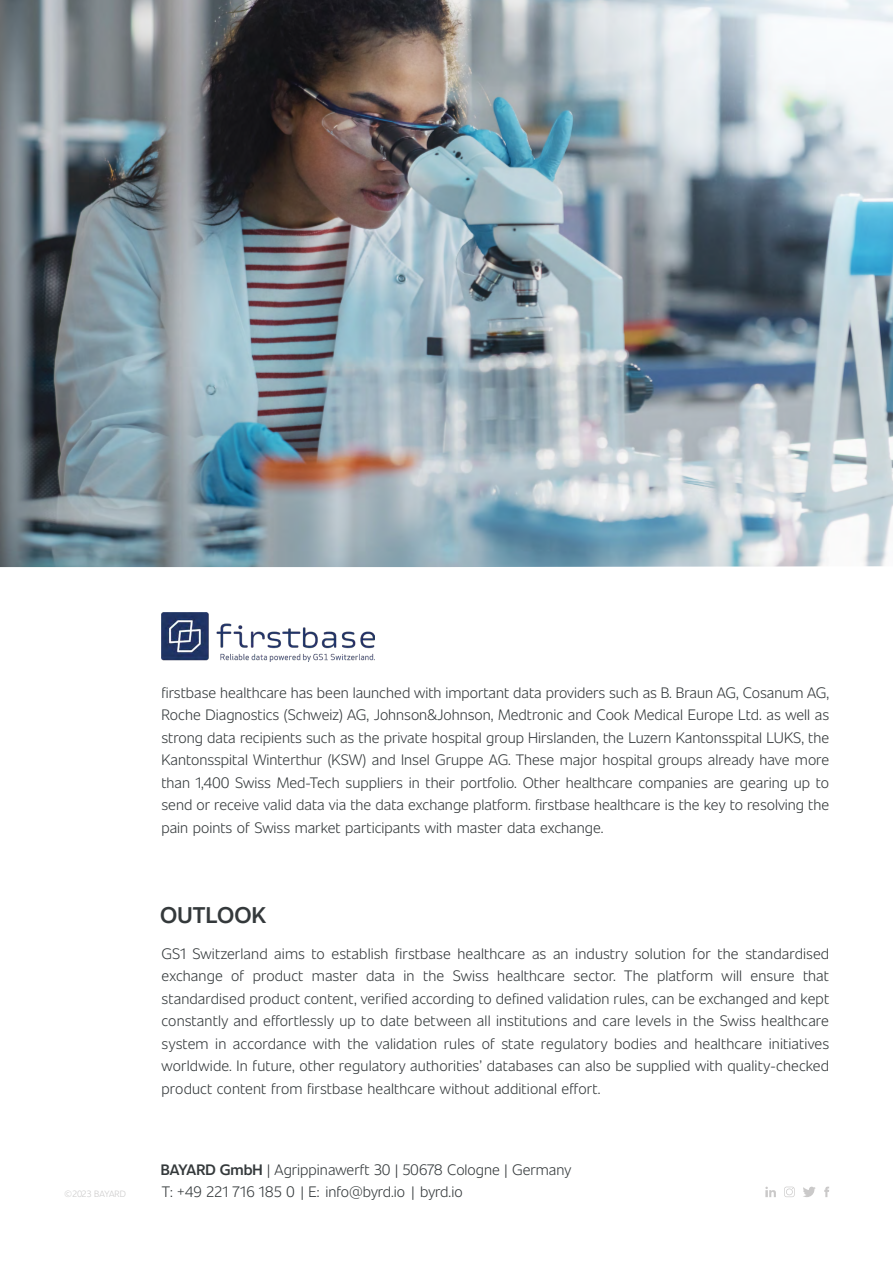
<style>
.page{position:relative;width:893px;height:1263px;background:#fff}
.page>*{position:absolute;margin:0;border:0;box-sizing:border-box;transform-origin:0 0}
.t1{font:600 22.5px "Unitext";letter-spacing:.01em;color:#34393b}
.t2{font:300 15px/22.5px "Unitext";color:#34393b;text-align:justify}
.t3{font:300 9px "Unitext";color:#cac9c9}
.s1{font-weight:600}
</style>
<div class="page">
<img style="left:0;top:0;width:893px;height:567px">
<img style="left:161px;top:612px;width:213px;height:49px">
<svg style="left:824px;top:1187px;width:5px;height:10px"></svg>
<svg style="left:784px;top:1187px;width:11px;height:10px"></svg>
<svg style="left:803px;top:1187px;width:13px;height:10px"></svg>
<svg style="left:765px;top:1187px;width:11px;height:10px"></svg>
<p class="t2" style="left:161px;top:680px;width:669px">firstbase healthcare has been launched with important data providers such as B. Braun AG, Cosanum AG, Roche Diagnostics (Schweiz) AG, Johnson&amp;Johnson, Medtronic and Cook Medical Europe Ltd. as well as strong data recipients such as the private hospital group Hirslanden, the Luzern Kantonsspital LUKS, the Kantonsspital Winterthur (KSW) and Insel Gruppe AG. These major hospital groups already have more than 1,400 Swiss Med-Tech suppliers in their portfolio. Other healthcare companies are gearing up to send or receive valid data via the data exchange platform. firstbase healthcare is the key to resolving the pain points of Swiss market participants with master data exchange.</p>
<h1 class="t1" style="left:160px;top:898px;width:107px">OUTLOOK</h1>
<p class="t2" style="left:162px;top:941px;width:669px">GS1 Switzerland aims to establish firstbase healthcare as an industry solution for the standardised exchange of product master data in the Swiss healthcare sector. The platform will ensure that standardised product content, verified according to defined validation rules, can be exchanged and kept constantly and effortlessly up to date between all institutions and care levels in the Swiss healthcare system in accordance with the validation rules of state regulatory bodies and healthcare initiatives worldwide. In future, other regulatory authorities’ databases can also be supplied with quality-checked product content from firstbase healthcare without additional effort.</p>
<p class="t2" style="left:161px;top:1157px;width:412px"><span class="s1">BAYARD GmbH</span> | Agrippinawerft 30 | 50678 Cologne | Germany</p>
<p class="t3" style="left:65px;top:1187px;width:63px">©2023 BAYARD</p>
<p class="t2" style="left:162px;top:1179px;width:302px">T: +49 221 716 185 0 | E: info@byrd.io | byrd.io</p>
</div>
